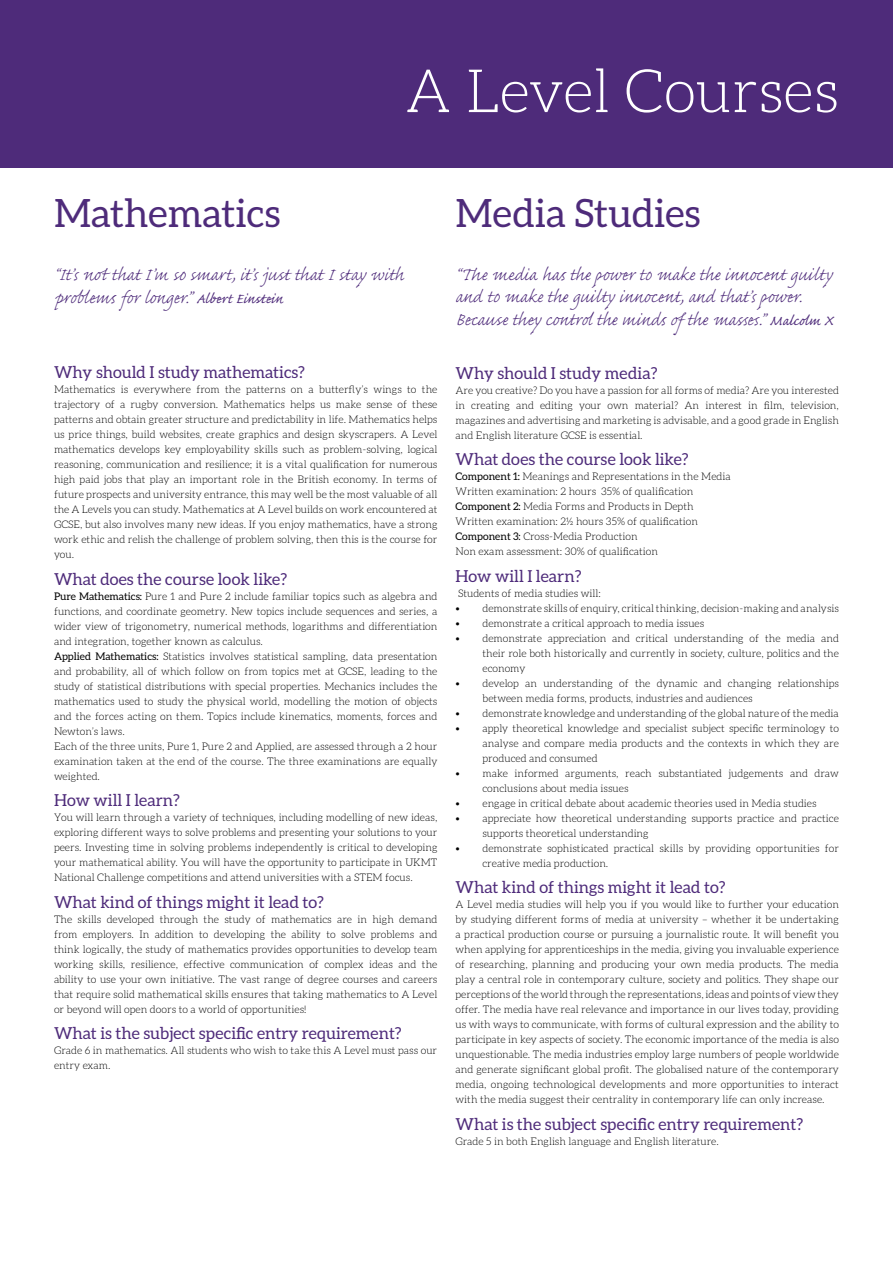
<style>
.page{position:relative;width:893px;height:1263px;background:#fff}
.page>*{position:absolute;margin:0;border:0;box-sizing:border-box;transform-origin:0 0}
.t1{font:300 60px "Aleo";color:#fff}
.t2{font:39px "Aleo";color:#4e2b7a}
.t3{font:300 22.5px/22.5px "Caflisch Script Pro";color:#4e2b7a}
.t4{font:16.5px "Aleo";color:#4e2b7a}
.t5{font:300 10.5px/15px "Aleo";color:#000;text-align:justify}
.s1{font-weight:400;font-size:18px}
.s2{font-weight:400}
</style>
<div class="page">
<div style="left:0;top:0;width:893px;height:168px;background:#4e2b7a"></div>
<h1 class="t1" style="left:405px;top:58px;width:435px">A Level Courses</h1>
<h2 class="t2" style="left:54px;top:191px;width:228px">Mathematics</h2>
<h3 class="t3" style="left:54px;top:266px;width:352px">“It’s not that I’m so smart, it’s just that I stay with problems for longer.” <span class="s1">Albert Einstein</span></h3>
<h3 class="t4" style="left:54px;top:363px;width:253px">Why should I study mathematics?</h3>
<p class="t5" style="left:54px;top:382px;width:385px">Mathematics is everywhere from the patterns on a butterfly’s wings to the trajectory of a rugby conversion. Mathematics helps us make sense of these patterns and obtain greater structure and predictability in life. Mathematics helps us price things, build websites, create graphics and design skyscrapers. A Level mathematics develops key employability skills such as problem-solving, logical reasoning, communication and resilience; it is a vital qualification for numerous high paid jobs that play an important role in the British economy. In terms of future prospects and university entrance, this may well be the most valuable of all the A Levels you can study. Mathematics at A Level builds on work encountered at GCSE, but also involves many new ideas. If you enjoy mathematics, have a strong work ethic and relish the challenge of problem solving, then this is the course for you.</p>
<h3 class="t4" style="left:54px;top:569px;width:235px">What does the course look like?</h3>
<p class="t5" style="left:54px;top:588px;width:385px;text-align:left"><span class="s2">Pure Mathematics:</span> Pure 1 and Pure 2 include familiar topics such as algebra and functions, and coordinate geometry. New topics include sequences and series, a wider view of trigonometry, numerical methods, logarithms and differentiation and integration, together known as calculus.<br><span class="s2">Applied Mathematics:</span> Statistics involves statistical sampling, data presentation and probability, all of which follow on from topics met at GCSE, leading to the study of statistical distributions with special properties. Mechanics includes the mathematics used to study the physical world, modelling the motion of objects and the forces acting on them. Topics include kinematics, moments, forces and Newton’s laws.<br>Each of the three units, Pure 1, Pure 2 and Applied, are assessed through a 2 hour examination taken at the end of the course. The three examinations are equally weighted.</p>
<h3 class="t4" style="left:54px;top:791px;width:128px">How will I learn?</h3>
<p class="t5" style="left:54px;top:810px;width:385px">You will learn through a variety of techniques, including modelling of new ideas, exploring different ways to solve problems and presenting your solutions to your peers. Investing time in solving problems independently is critical to developing your mathematical ability. You will have the opportunity to participate in UKMT National Challenge competitions and attend universities with a STEM focus.</p>
<h3 class="t4" style="left:54px;top:892px;width:272px">What kind of things might it lead to?</h3>
<p class="t5" style="left:54px;top:911px;width:385px">The skills developed through the study of mathematics are in high demand from employers. In addition to developing the ability to solve problems and think logically, the study of mathematics provides opportunities to develop team working skills, resilience, effective communication of complex ideas and the ability to use your own initiative. The vast range of degree courses and careers that require solid mathematical skills ensures that taking mathematics to A Level or beyond will open doors to a world of opportunities!</p>
<h3 class="t4" style="left:54px;top:1024px;width:349px">What is the subject specific entry requirement?</h3>
<p class="t5" style="left:54px;top:1043px;width:385px">Grade 6 in mathematics. All students who wish to take this A Level must pass our entry exam.</p>
<h2 class="t2" style="left:455px;top:191px;width:247px">Media Studies</h2>
<h3 class="t3" style="left:455px;top:265px;width:379px">“The media has the power to make the innocent guilty and to make the guilty innocent, and that’s power.<br>Because they control the minds of the masses.” <span class="s1">Malcolm X</span></h3>
<h3 class="t4" style="left:455px;top:364px;width:204px">Why should I study media?</h3>
<p class="t5" style="left:455px;top:383px;width:385px">Are you creative? Do you have a passion for all forms of media? Are you interested in creating and editing your own material? An interest in film, television, magazines and advertising and marketing is advisable, and a good grade in English and English literature GCSE is essential.</p>
<h3 class="t4" style="left:455px;top:450px;width:235px">What does the course look like?</h3>
<p class="t5" style="left:455px;top:469px;width:277px;text-align:left"><span class="s2">Component 1:</span> Meanings and Representations in the Media Written examination: 2 hours 35% of qualification <span class="s2">Component 2:</span> Media Forms and Products in Depth Written examination: 2½ hours 35% of qualification <span class="s2">Component 3:</span> Cross-Media Production<br>Non exam assessment: 30% of qualification</p>
<h3 class="t4" style="left:455px;top:567px;width:128px">How will I learn?</h3>
<p class="t5" style="left:458px;top:586px;width:144px">Students of media studies will:</p>
<p class="t5" style="left:455px;top:601px;width:385px">• demonstrate skills of enquiry, critical thinking, decision-making and analysis</p>
<p class="t5" style="left:455px;top:616px;width:250px">• demonstrate a critical approach to media issues</p>
<p class="t5" style="left:482px;top:631px;width:358px;text-indent:-27px">• demonstrate appreciation and critical understanding of the media and their role both historically and currently in society, culture, politics and the economy</p>
<p class="t5" style="left:482px;top:676px;width:358px;text-indent:-27px">• develop an understanding of the dynamic and changing relationships between media forms, products, industries and audiences</p>
<p class="t5" style="left:455px;top:706px;width:385px">• demonstrate knowledge and understanding of the global nature of the media</p>
<p class="t5" style="left:482px;top:721px;width:358px;text-indent:-27px">• apply theoretical knowledge and specialist subject specific terminology to analyse and compare media products and the contexts in which they are produced and consumed</p>
<p class="t5" style="left:482px;top:766px;width:358px;text-indent:-27px">• make informed arguments, reach substantiated judgements and draw conclusions about media issues</p>
<p class="t5" style="left:455px;top:796px;width:363px">• engage in critical debate about academic theories used in Media studies</p>
<p class="t5" style="left:482px;top:811px;width:358px;text-indent:-27px">• appreciate how theoretical understanding supports practice and practice supports theoretical understanding</p>
<p class="t5" style="left:482px;top:841px;width:358px;text-indent:-27px">• demonstrate sophisticated practical skills by providing opportunities for creative media production.</p>
<h3 class="t4" style="left:455px;top:878px;width:272px">What kind of things might it lead to?</h3>
<p class="t5" style="left:455px;top:897px;width:385px">A Level media studies will help you if you would like to further your education by studying different forms of media at university – whether it be undertaking a practical production course or pursuing a journalistic route. It will benefit you when applying for apprenticeships in the media, giving you invaluable experience of researching, planning and producing your own media products. The media play a central role in contemporary culture, society and politics. They shape our perceptions of the world through the representations, ideas and points of view they offer. The media have real relevance and importance in our lives today, providing us with ways to communicate, with forms of cultural expression and the ability to participate in key aspects of society. The economic importance of the media is also unquestionable. The media industries employ large numbers of people worldwide and generate significant global profit. The globalised nature of the contemporary media, ongoing technological developments and more opportunities to interact with the media suggest their centrality in contemporary life can only increase.</p>
<h3 class="t4" style="left:455px;top:1115px;width:349px">What is the subject specific entry requirement?</h3>
<p class="t5" style="left:455px;top:1134px;width:265px">Grade 5 in both English language and English literature.</p>
</div>
